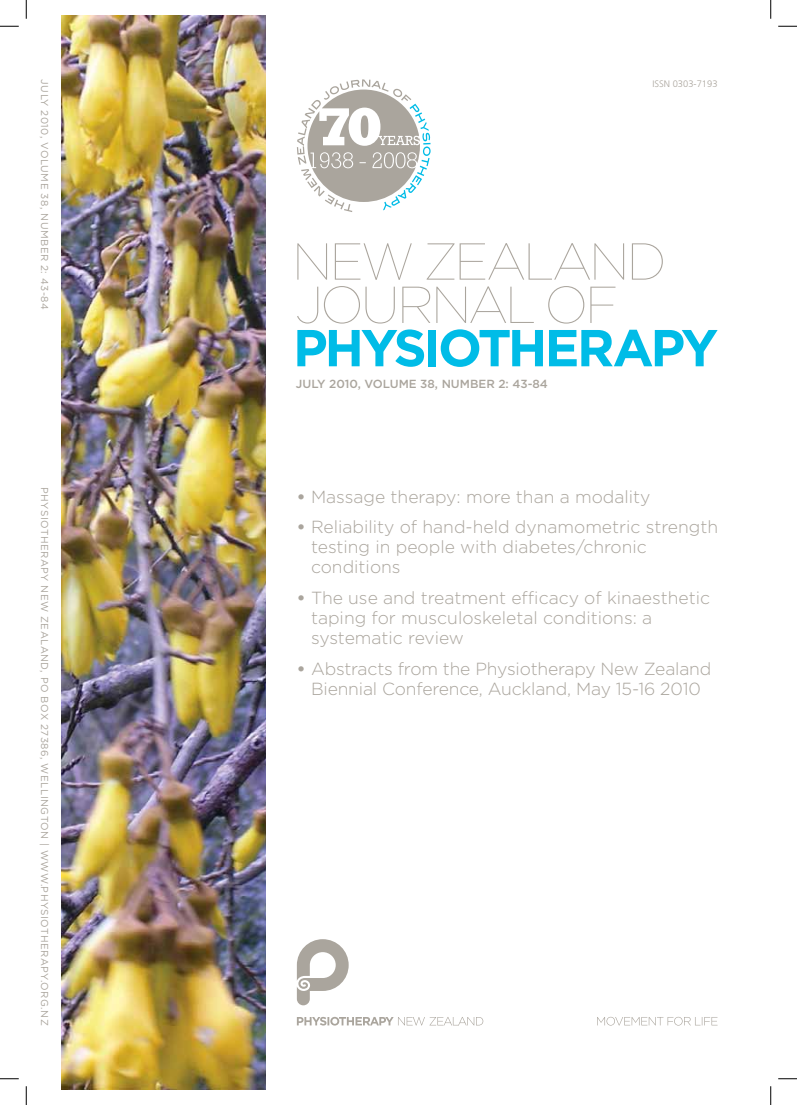
<style>
.page{position:relative;width:797px;height:1105px;background:#fff}
.page>*{position:absolute;margin:0;border:0;box-sizing:border-box;transform-origin:0 0}
.t1{font:100 51.88px/43.4px "Gotham";letter-spacing:-.06em;color:#aaa59d}
.t2{font:700 51.88px "Gotham";letter-spacing:-.06em;color:#00bce7}
.t3{font:300 17.5px/20px "Gotham";color:#aaa59d}
.t4{font:500 11.75px "Gotham";color:#aaa59d}
.t5{font:10px "Gotham";letter-spacing:.05em;color:#aaa59d}
.t6{font:300 9.38px "Frutiger";color:#aaa59d}
.s1{font-weight:700}
</style>
<div class="page">
<svg style="left:297px;top:79px;width:133px;height:133px"></svg>
<svg style="left:597px;top:1017px;width:120px;height:8px"></svg>
<svg style="left:297px;top:1017px;width:186px;height:8px"></svg>
<svg style="left:297px;top:939px;width:51px;height:66px"></svg>
<img style="left:62px;top:16px;width:203px;height:1073px">
<svg style="left:0;top:25px;width:19px;height:2px"></svg>
<svg style="left:778px;top:25px;width:19px;height:2px"></svg>
<svg style="left:0;top:1078px;width:19px;height:1px"></svg>
<svg style="left:778px;top:1078px;width:19px;height:1px"></svg>
<svg style="left:25px;top:0;width:2px;height:19px"></svg>
<svg style="left:25px;top:1086px;width:2px;height:19px"></svg>
<svg style="left:770px;top:0;width:1px;height:19px"></svg>
<svg style="left:770px;top:1086px;width:1px;height:19px"></svg>
<p class="t5" style="left:48px;top:79px;width:232px;rotate:90deg">JULY 2010, VOLUME 38, NUMBER 2: 43-84</p>
<p class="t5" style="left:48px;top:487px;width:540px;rotate:90deg">PHYSIOTHERAPY NEW ZEALAND, PO BOX 27386, WELLINGTON | WWW.PHYSIOTHERAPY.ORG.NZ</p>
<p class="t6" style="left:652px;top:80px;width:67px">ISSN 0303-7193</p>
<h1 class="t1" style="left:292px;top:244px;width:376px">NEW ZEALAND<br>JOURNAL OF</h1>
<h1 class="t2" style="left:293px;top:330px;width:427px">PHYSIOTHERAPY</h1>
<p class="t4" style="left:296px;top:379px;width:253px">JULY 2010, VOLUME 38, NUMBER 2: 43-84</p>
<p class="t3" style="left:297px;top:488px;width:355px"><span class="s1">•</span> Massage therapy: more than a modality</p>
<p class="t3" style="left:311px;top:518px;width:408px;text-indent:-14px"><span class="s1">•</span> Reliability of hand-held dynamometric strength testing in people with diabetes/chronic conditions</p>
<p class="t3" style="left:311px;top:589px;width:400px;text-indent:-14px"><span class="s1">•</span> The use and treatment efficacy of kinaesthetic taping for musculoskeletal conditions: a systematic review</p>
<p class="t3" style="left:297px;top:660px;width:416px;text-align:center"><span class="s1">•</span> Abstracts from the Physiotherapy New Zealand<br>Biennial Conference, Auckland, May 15-16 2010</p>
</div>
